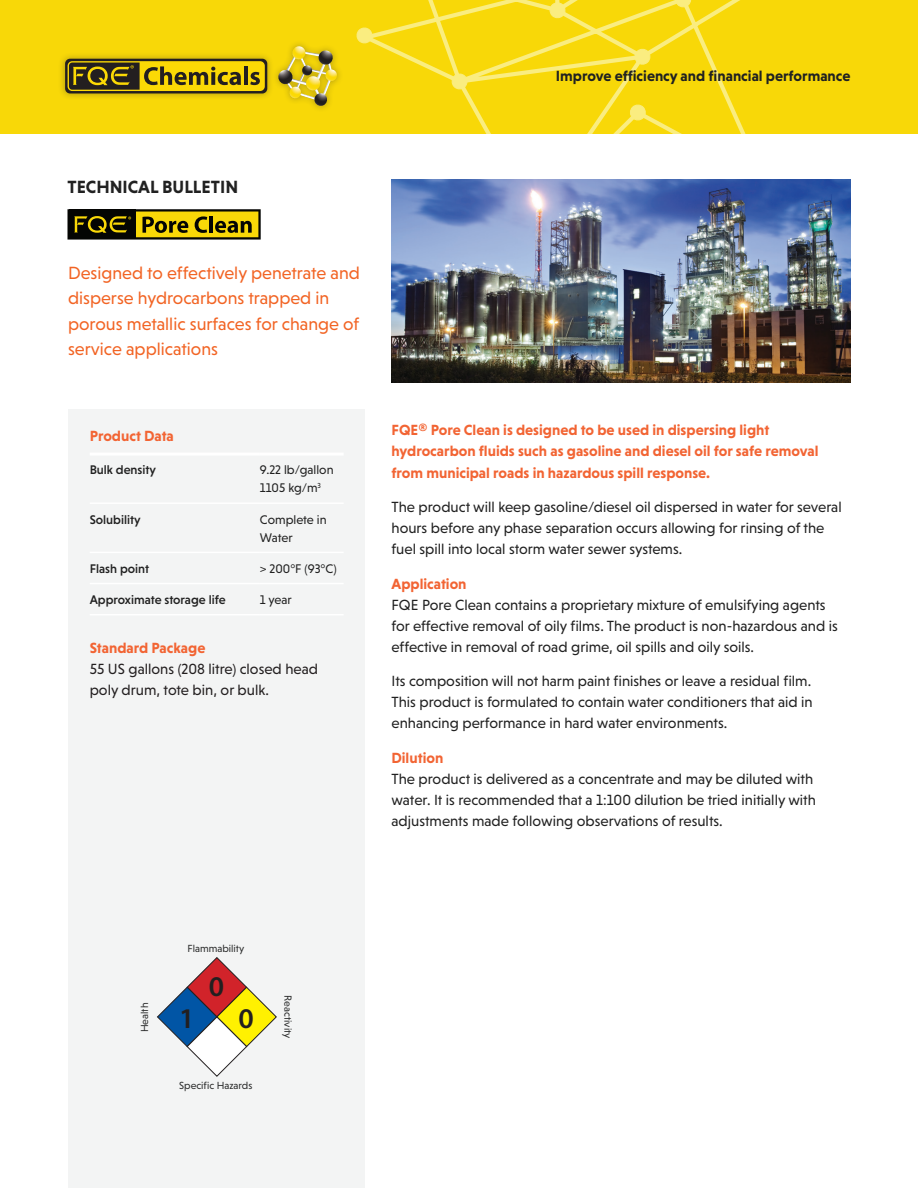
<style>
.page{position:relative;width:918px;height:1188px;background:#fff}
.page>*{position:absolute;margin:0;border:0;box-sizing:border-box;transform-origin:0 0}
.t1{font:600 28.65px "Myriad Pro";color:#231f20}
.t2{font:18px/25.5px "Niveau Grotesk";color:#f26424}
.t3{font:700 18px "Niveau Grotesk";color:#212121}
.t4{font:15px/21px "Niveau Grotesk";color:#212121}
.t5{font:700 15px/21.3px "Niveau Grotesk";color:#f26433}
.t6{font:15px/21px "Niveau Grotesk";color:#231f20}
.t7{font:700 15px "Niveau Grotesk";color:#202121}
.t8{font:12.75px/18px "Niveau Grotesk";color:#212121}
.t9{font:500 12.75px "Niveau Grotesk";color:#212121}
.t10{font:10.5px "Niveau Grotesk";color:#2c2d2d}
</style>
<div class="page">
<div style="left:0;top:0;width:918px;height:134px;background:#f8d808"></div>
<svg style="left:373px;top:0;width:373px;height:134px"></svg>
<svg style="left:675px;top:0;width:17px;height:8px"></svg>
<svg style="left:634px;top:48px;width:17px;height:17px"></svg>
<svg style="left:629px;top:104px;width:17px;height:17px"></svg>
<svg style="left:451px;top:73px;width:17px;height:17px"></svg>
<svg style="left:356px;top:27px;width:17px;height:17px"></svg>
<svg style="left:549px;top:2px;width:17px;height:16px"></svg>
<div style="left:58px;top:39px;width:286px;height:74px;background:#231f20;opacity:.34"></div>
<svg style="left:277px;top:46px;width:60px;height:61px"></svg>
<div style="left:65px;top:59px;width:202px;height:34px;background:#231f20;border-radius:5px"></div>
<svg style="left:68px;top:61px;width:197px;height:30px"></svg>
<img style="left:392px;top:180px;width:458px;height:202px">
<div style="left:68px;top:410px;width:296px;height:778px;background:#f3f4f4"></div>
<svg style="left:157px;top:957px;width:120px;height:120px"></svg>
<hr style="left:90px;top:502px;width:170px;height:2px;background:#fff">
<hr style="left:260px;top:502px;width:84px;height:2px;background:#fff">
<hr style="left:90px;top:552px;width:170px;height:1px;background:#fff">
<hr style="left:260px;top:552px;width:84px;height:1px;background:#fff">
<hr style="left:90px;top:583px;width:170px;height:1px;background:#fff">
<hr style="left:260px;top:583px;width:84px;height:1px;background:#fff">
<hr style="left:90px;top:614px;width:170px;height:1px;background:#fff">
<hr style="left:260px;top:614px;width:84px;height:1px;background:#fff">
<hr style="left:90px;top:453px;width:170px;height:3px;background:#fff">
<hr style="left:260px;top:453px;width:84px;height:3px;background:#fff">
<svg style="left:68px;top:209px;width:193px;height:31px;background:#78690a"></svg>
<p class="t7" style="left:556px;top:68px;width:296px">Improve efficiency and financial performance</p>
<p class="t3" style="left:68px;top:177px;width:172px">TECHNICAL BULLETIN</p>
<p class="t2" style="left:68px;top:260px;width:293px">Designed to effectively penetrate and disperse hydrocarbons trapped in porous metallic surfaces for change of service applications</p>
<p class="t5" style="left:90px;top:425px;width:86px">Product Data</p>
<p class="t9" style="left:90px;top:463px;width:68px">Bulk density</p>
<p class="t8" style="left:260px;top:461px;width:75px">9.22 lb/gallon<br>1105 kg/m<sup>3</sup></p>
<p class="t9" style="left:90px;top:512px;width:52px">Solubility</p>
<p class="t8" style="left:260px;top:510px;width:68px">Complete in<br>Water</p>
<p class="t9" style="left:90px;top:561px;width:61px">Flash point</p>
<p class="t8" style="left:260px;top:559px;width:78px">&gt; 200°F (93°C)</p>
<p class="t9" style="left:90px;top:592px;width:137px">Approximate storage life</p>
<p class="t8" style="left:260px;top:591px;width:33px">1 year</p>
<p class="t5" style="left:90px;top:637px;width:117px">Standard Package</p>
<p class="t6" style="left:90px;top:658px;width:230px">55 US gallons (208 litre) closed head poly drum, tote bin, or bulk.</p>
<p class="t5" style="left:392px;top:419px;width:428px">FQE® Pore Clean is designed to be used in dispersing light hydrocarbon fluids such as gasoline and diesel oil for safe removal from municipal roads in hazardous spill response.</p>
<p class="t4" style="left:392px;top:497px;width:452px">The product will keep gasoline/diesel oil dispersed in water for several hours before any phase separation occurs allowing for rinsing of the fuel spill into local storm water sewer systems.</p>
<p class="t5" style="left:392px;top:573px;width:77px">Application</p>
<p class="t4" style="left:392px;top:594px;width:448px">FQE Pore Clean contains a proprietary mixture of emulsifying agents for effective removal of oily films. The product is non-hazardous and is effective in removal of road grime, oil spills and oily soils.</p>
<p class="t4" style="left:392px;top:671px;width:423px;text-align:justify">Its composition will not harm paint finishes or leave a residual film.<br>This product is formulated to contain water conditioners that aid in enhancing performance in hard water environments.</p>
<p class="t5" style="left:392px;top:747px;width:53px">Dilution</p>
<p class="t4" style="left:392px;top:768px;width:426px">The product is delivered as a concentrate and may be diluted with water. It is recommended that a 1:100 dilution be tried initially with adjustments made following observations of results.</p>
<p class="t10" style="left:188px;top:943px;width:58px">Flammability</p>
<h1 class="t1" style="left:209px;top:968px;width:17px">0</h1>
<p class="t10" style="left:139px;top:1032px;width:31px;rotate:-90deg">Health</p>
<p class="t10" style="left:294px;top:995px;width:44px;rotate:90deg">Reactivity</p>
<h1 class="t1" style="left:179px;top:1000px;width:17px">1</h1>
<h1 class="t1" style="left:238px;top:1000px;width:17px">0</h1>
<p class="t10" style="left:179px;top:1080px;width:75px">Specific Hazards</p>
</div>
